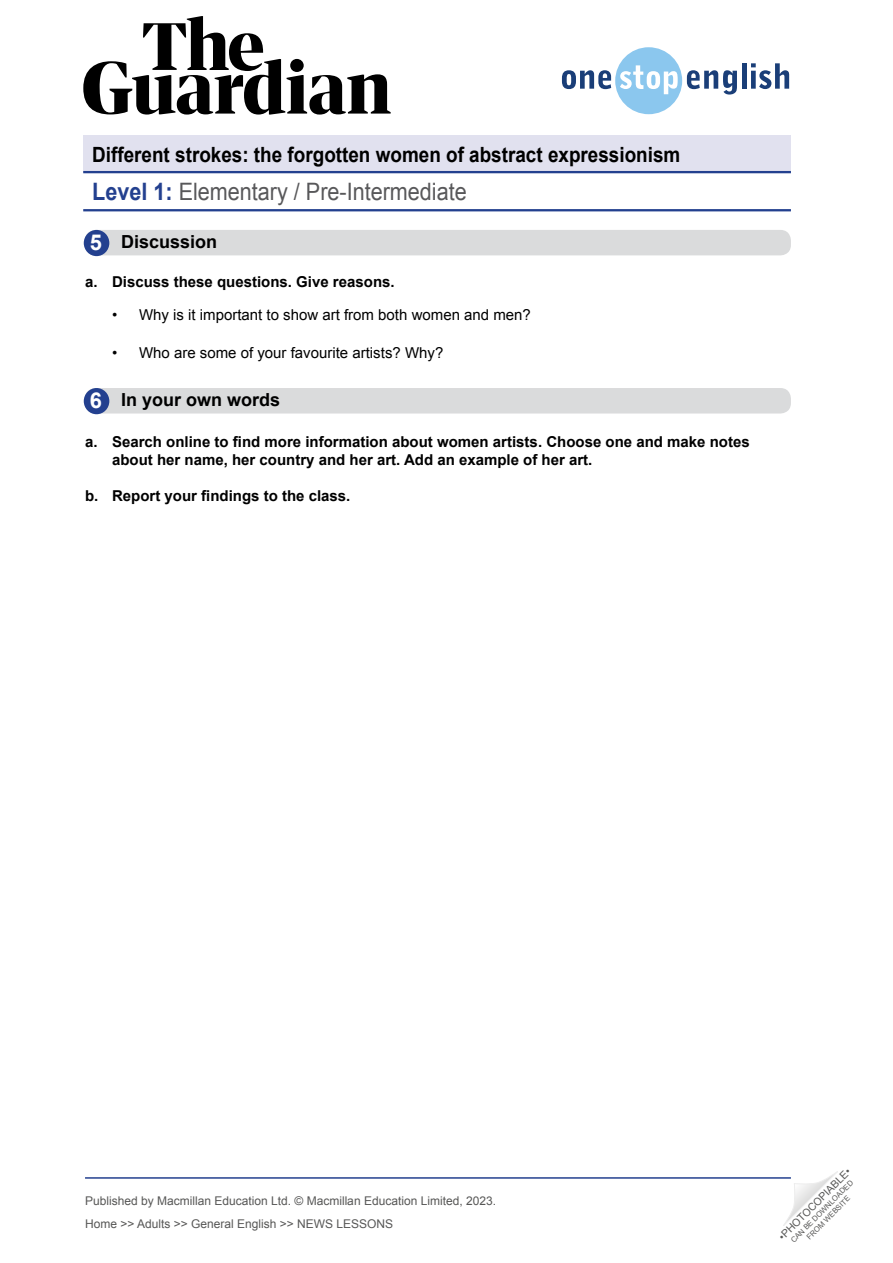
<style>
.page{position:relative;width:893px;height:1263px;background:#fff}
.page>*{position:absolute;margin:0;border:0;box-sizing:border-box;transform-origin:0 0}
.t1{font:24px "Arial";color:#58585a;scale:.9 1}
.WS__Exercise_title{font:700 21.9px "Arial";color:#fff}
.t2{font:700 21px "Arial";color:#000;scale:.9 1}
.WS__Exercise_title-2{font:700 18px "Arial";color:#000}
.WS__Body_-_rubric_al{font:700 15px/18px "Arial";color:#000}
.t3{font:15px "Arial";color:#000}
.t4{font:12px/23px "Arial";color:#575756}
.t5{font:10.5px "Arial";color:#575756}
.t6{font:7.5px/9px "Arial";color:#575756;text-align:center}
.s1{font-weight:700;color:#23408f}
</style>
<div class="page">
<svg style="left:783px;top:1171px;width:55px;height:55px"></svg>
<svg style="left:83px;top:16px;width:308px;height:99px"></svg>
<svg style="left:562px;top:47px;width:175px;height:67px"></svg>
<hr style="left:742px;top:63px;width:4px;height:26px;background:#1a3e78">
<svg style="left:751px;top:63px;width:38px;height:26px"></svg>
<hr style="left:85px;top:1177px;width:706px;height:2px;background:#23408f">
<div style="left:83px;top:136px;width:708px;height:37px;background:#e1e1ef"></div>
<hr style="left:83px;top:171px;width:708px;height:2px;background:#23408f">
<hr style="left:83px;top:209px;width:708px;height:2px;background:#23408f">
<div style="left:85px;top:230px;width:706px;height:25px;background:#dadbdc;border-radius:10px"></div>
<div style="left:85px;top:388px;width:706px;height:25px;background:#dadbdc;border-radius:10px"></div>
<div style="left:84px;top:230px;width:25px;height:26px;background:#23408f;border-radius:50%"></div>
<div style="left:84px;top:388px;width:25px;height:26px;background:#23408f;border-radius:50%"></div>
<h3 class="t2" style="left:92px;top:141px;width:655px">Different strokes: the forgotten women of abstract expressionism</h3>
<h1 class="t1" style="left:92px;top:176px;width:418px"><span class="s1">Level 1:</span> Elementary / Pre-Intermediate</h1>
<p class="WS__Exercise_title" style="left:90px;top:228px;width:14px">5</p>
<p class="WS__Exercise_title-2" style="left:121px;top:230px;width:98px">Discussion</p>
<p class="WS__Body_-_rubric_al" style="left:85px;top:273px;width:311px">a. Discuss these questions. Give reasons.</p>
<p class="t3" style="left:112px;top:305px;width:420px">• Why is it important to show art from both women and men?</p>
<p class="t3" style="left:112px;top:343px;width:333px">• Who are some of your favourite artists? Why?</p>
<p class="WS__Exercise_title-2" style="left:121px;top:388px;width:161px">In your own words</p>
<p class="WS__Body_-_rubric_al" style="left:112px;top:433px;width:639px;text-indent:-27px">a. Search online to find more information about women artists. Choose one and make notes about her name, her country and her art. Add an example of her art.</p>
<p class="WS__Body_-_rubric_al" style="left:85px;top:487px;width:267px">b. Report your findings to the class.</p>
<p class="WS__Exercise_title" style="left:90px;top:386px;width:14px">6</p>
<p class="t4" style="left:85px;top:1189px;width:413px">Published by Macmillan Education Ltd. © Macmillan Education Limited, 2023.<br>Home &gt;&gt; Adults &gt;&gt; General English &gt;&gt; NEWS LESSONS</p>
<p class="t5" style="left:776px;top:1233px;width:99px;rotate:-45deg">•PHOTOCOPIABLE•</p>
<p class="t6" style="left:789px;top:1238px;width:86px;rotate:-45deg">CAN BE DOWNLOADED<br>FROM WEBSITE</p>
</div>
